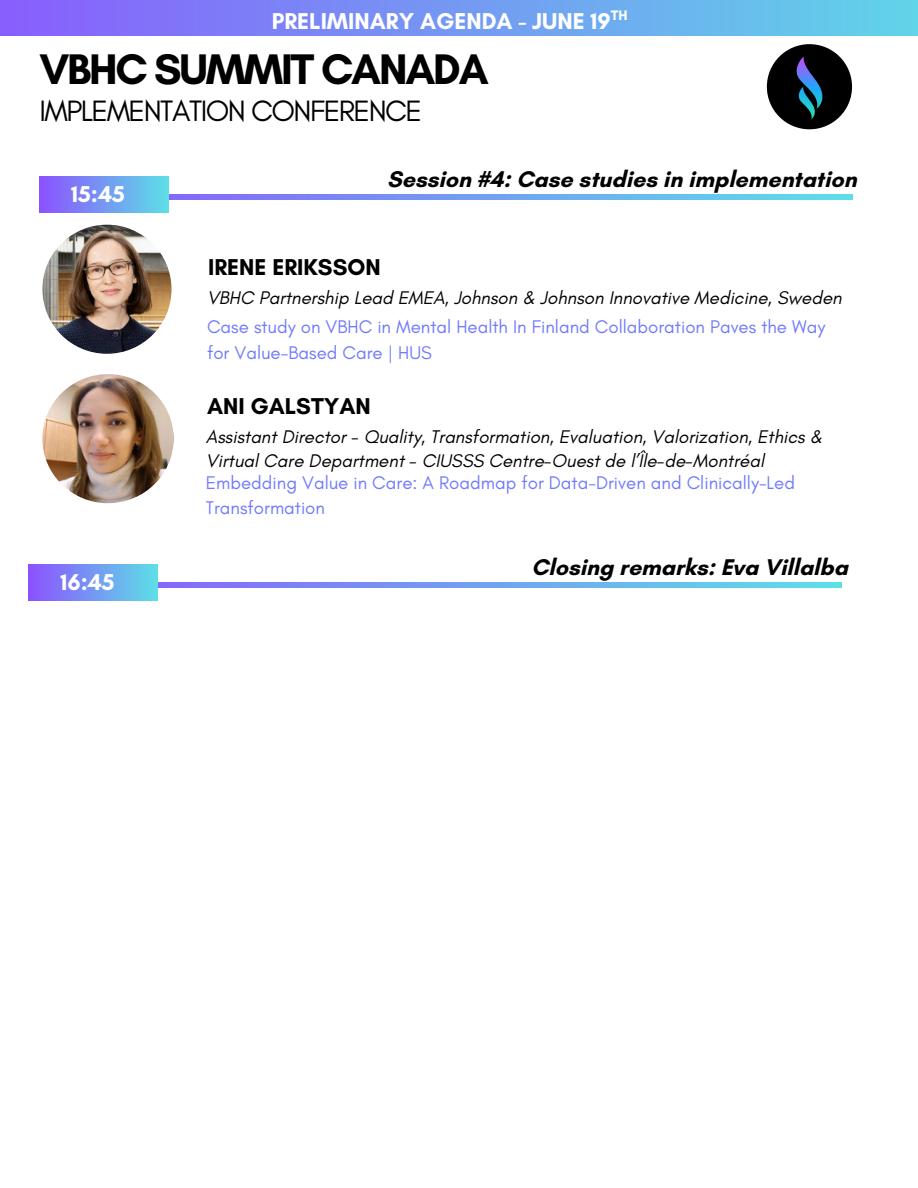
<style>
.page{position:relative;width:918px;height:1188px;background:#fff}
.page>*{position:absolute;margin:0;border:0;box-sizing:border-box;transform-origin:0 0}
.t1{font:700 43.65px "Glacial Indifference";letter-spacing:-.05em;color:#000}
.t2{font:30px "Glacial Indifference";letter-spacing:-.05em;color:#000}
.t3{font:700 23.4px "Glacial Indifference";color:#fff}
.t4{font:700 23.4px "Glacial Indifference";color:#000}
.t5{font:700 23.25px "Glacial Indifference";color:#000}
.t6{font:italic 18.75px/23.7px "Glacial Indifference";color:#000}
.t7{font:18.75px/25.8px "Glacial Indifference";color:#717bfc}
</style>
<div class="page">
<div style="left:0;top:0;width:918px;height:36px;background:linear-gradient(to right,#885efd,#60d4e8)"></div>
<div style="left:767px;top:44px;width:85px;height:85px;background:#000;border-radius:50%"></div>
<img style="left:796px;top:56px;width:26px;height:63px">
<svg style="left:169px;top:194px;width:683px;height:6px;background:#70a3f0"></svg>
<img style="left:42px;top:225px;width:130px;height:129px;border-radius:50%">
<img style="left:42px;top:374px;width:132px;height:129px;border-radius:50%">
<div style="left:39px;top:176px;width:130px;height:37px;background:linear-gradient(to right,#8c51ff,#5ddee6)"></div>
<svg style="left:158px;top:583px;width:683px;height:5px;background:#70a3f0"></svg>
<div style="left:29px;top:564px;width:129px;height:37px;background:linear-gradient(to right,#8c52ff,#5ddfe6)"></div>
<p class="t3" style="left:272px;top:7px;width:357px">PRELIMINARY AGENDA - JUNE 19<sup>TH</sup></p>
<h2 class="t1" style="left:39px;top:42px;width:451px">VBHC SUMMIT CANADA</h2>
<h2 class="t2" style="left:39px;top:93px;width:384px">IMPLEMENTATION CONFERENCE</h2>
<p class="t3" style="left:71px;top:179px;width:55px">15:45</p>
<h3 class="t3" style="left:60px;top:568px;width:56px">16:45</h3>
<p class="t5" style="left:387px;top:165px;width:471px">Session #4: Case studies in implementation</p>
<p class="t4" style="left:208px;top:253px;width:174px">IRENE ERIKSSON</p>
<p class="t6" style="left:207px;top:286px;width:636px">VBHC Partnership Lead EMEA, Johnson &amp; Johnson Innovative Medicine, Sweden</p>
<h2 class="t7" style="left:207px;top:313px;width:620px">Case study on VBHC in Mental Health In Finland Collaboration Paves the Way for Value-Based Care | HUS</h2>
<h3 class="t4" style="left:207px;top:392px;width:165px">ANI GALSTYAN</h3>
<h2 class="t6" style="left:206px;top:425px;width:618px">Assistant Director - Quality, Transformation, Evaluation, Valorization, Ethics &amp;<br>Virtual Care Department - CIUSSS Centre-Ouest de l’Île-de-Montréal</h2>
<h2 class="t7" style="left:206px;top:469px;width:591px">Embedding Value in Care: A Roadmap for Data-Driven and Clinically-Led<br>Transformation</h2>
<p class="t5" style="left:531px;top:553px;width:318px">Closing remarks: Eva Villalba</p>
</div>
